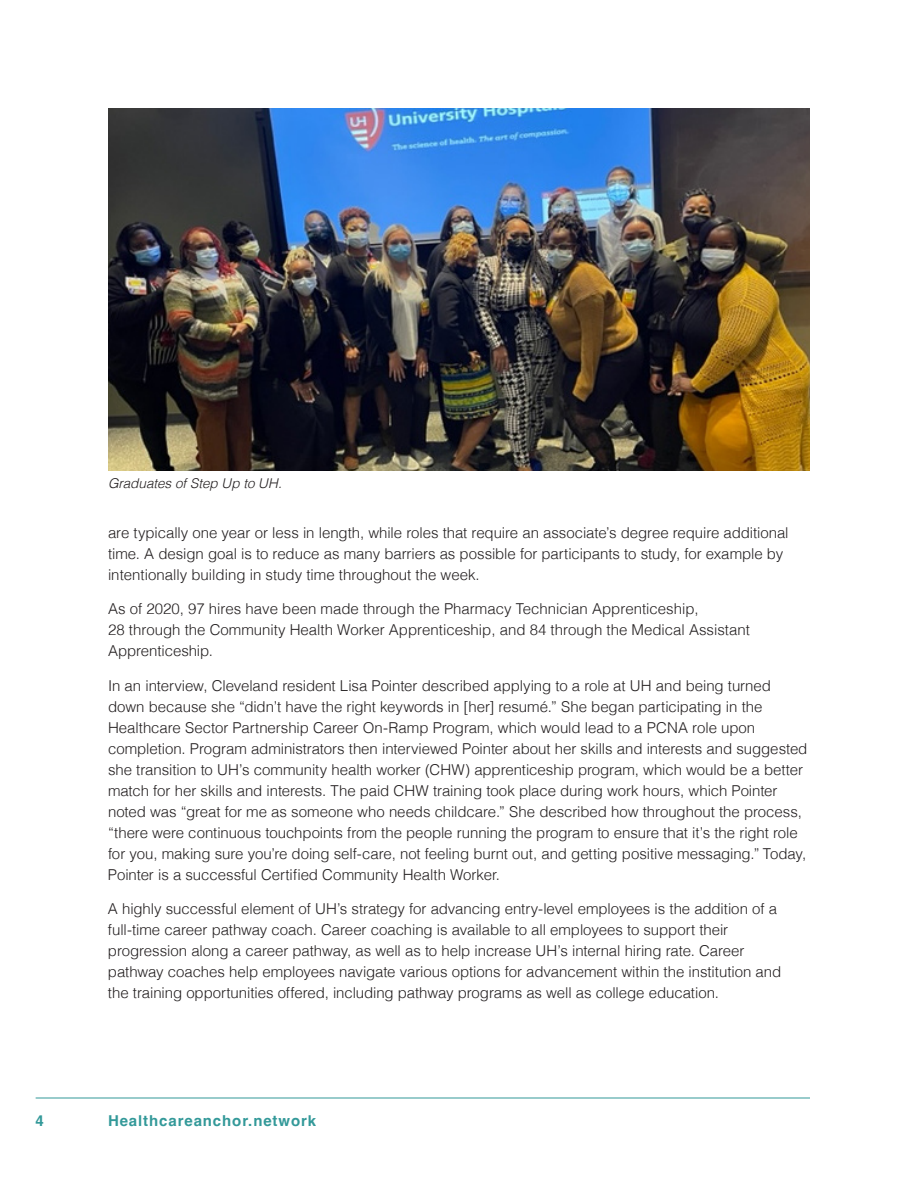
<style>
.page{position:relative;width:918px;height:1188px;background:#fff}
.page>*{position:absolute;margin:0;border:0;box-sizing:border-box;transform-origin:0 0}
.body{font:300 15px/21px "Helvetica";letter-spacing:-.005em;color:#231f20}
.t1{font:700 15px "Helvetica";letter-spacing:.06em;color:#399}
.body-2{font:italic 300 13.5px "Helvetica";color:#231f20}
</style>
<div class="page">
<hr style="left:36px;top:1098px;width:774px;height:1px;background:#399">
<img style="left:108px;top:108px;width:702px;height:363px">
<p class="body-2" style="left:108px;top:471px;width:175px">Graduates of Step Up to UH.</p>
<p class="body" style="left:108px;top:521px;width:682px">are typically one year or less in length, while roles that require an associate’s degree require additional time. A design goal is to reduce as many barriers as possible for participants to study, for example by intentionally building in study time throughout the week.</p>
<p class="body" style="left:108px;top:597px;width:643px">As of 2020, 97 hires have been made through the Pharmacy Technician Apprenticeship,<br>28 through the Community Health Worker Apprenticeship, and 84 through the Medical Assistant<br>Apprenticeship.</p>
<p class="body" style="left:108px;top:674px;width:701px">In an interview, Cleveland resident Lisa Pointer described applying to a role at UH and being turned down because she “didn’t have the right keywords in [her] resumé.” She began participating in the Healthcare Sector Partnership Career On-Ramp Program, which would lead to a PCNA role upon completion. Program administrators then interviewed Pointer about her skills and interests and suggested she transition to UH’s community health worker (CHW) apprenticeship program, which would be a better match for her skills and interests. The paid CHW training took place during work hours, which Pointer noted was “great for me as someone who needs childcare.” She described how throughout the process, “there were continuous touchpoints from the people running the program to ensure that it’s the right role for you, making sure you’re doing self-care, not feeling burnt out, and getting positive messaging.” Today, Pointer is a successful Certified Community Health Worker.</p>
<p class="body" style="left:108px;top:897px;width:675px">A highly successful element of UH’s strategy for advancing entry-level employees is the addition of a full-time career pathway coach. Career coaching is available to all employees to support their progression along a career pathway, as well as to help increase UH’s internal hiring rate. Career pathway coaches help employees navigate various options for advancement within the institution and the training opportunities offered, including pathway programs as well as college education.</p>
<p class="t1" style="left:36px;top:1111px;width:10px">4</p>
<p class="t1" style="left:108px;top:1111px;width:210px">Healthcareanchor.network</p>
</div>
